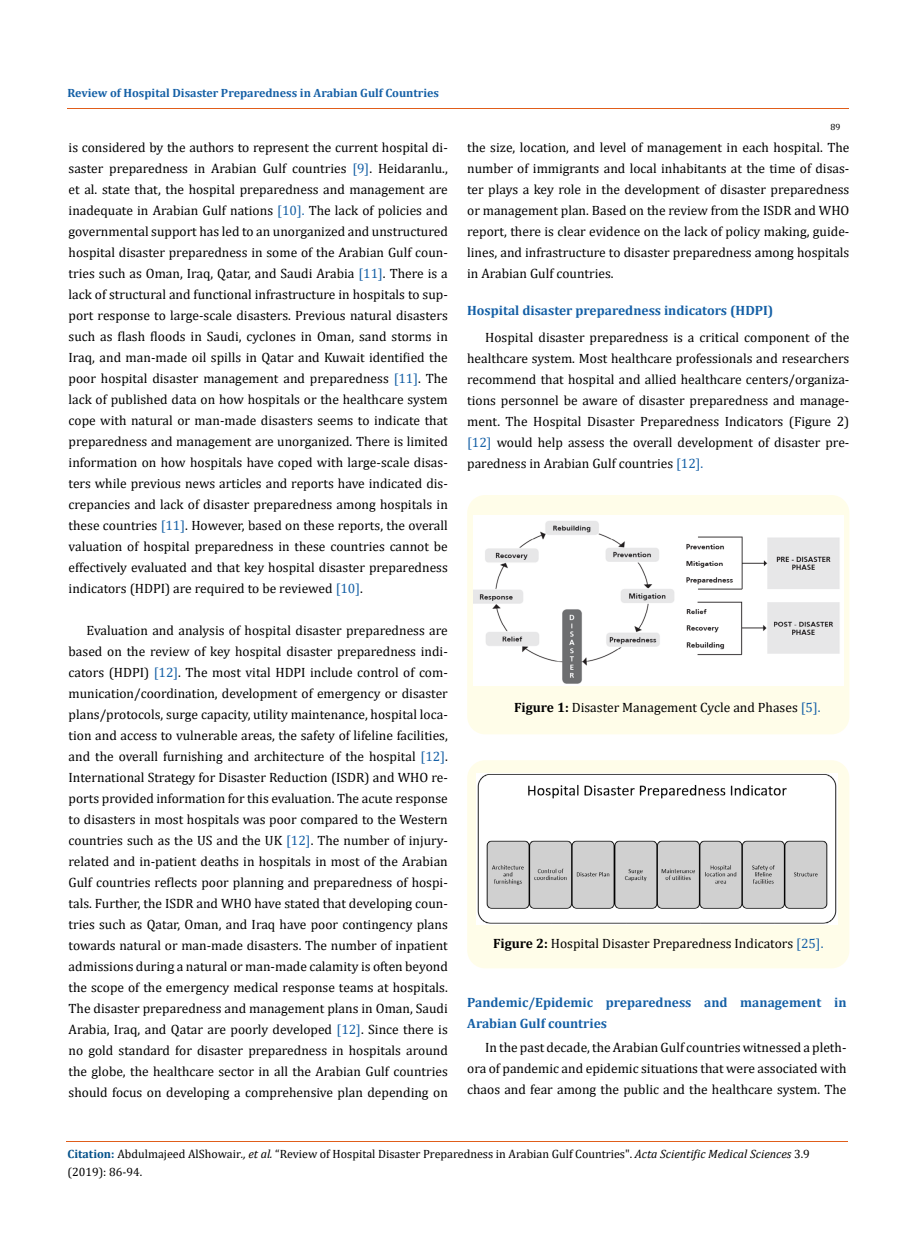
<style>
.page{position:relative;width:917px;height:1242px;background:#fff}
.page>*{position:absolute;margin:0;border:0;box-sizing:border-box;transform-origin:0 0}
.t1{font:13.5px/21px "Cambria";color:#000;text-align:justify}
.t2{font:700 13.5px/21px "Cambria";color:#1560a6}
.t3{font:12px/18px "Cambria";color:#000}
.t4{font:700 12px "Cambria";color:#1560a6}
.t5{font:9px "Cambria";color:#000}
.s1{color:#1560a6}
.s2{font-weight:700}
.s3{font-weight:700;color:#035089}
.s4{font-style:italic}
</style>
<div class="page">
<hr style="left:67px;top:109px;width:782px;height:1px;background:#e05d1a">
<div style="left:467px;top:495px;width:382px;height:239px;background:#fffde9;border-radius:18px"></div>
<img style="left:473px;top:515px;width:370px;height:170px">
<div style="left:467px;top:760px;width:382px;height:208px;background:#fffde9;border-radius:18px"></div>
<img style="left:476px;top:774px;width:361px;height:150px">
<hr style="left:66px;top:1142px;width:782px;height:1px;background:#e05d1a">
<p class="t4" style="left:67px;top:84px;width:373px">Review of Hospital Disaster Preparedness in Arabian Gulf Countries</p>
<p class="t1" style="left:69px;top:137px;width:381px">is considered by the authors to represent the current hospital di&shy;saster preparedness in Arabian Gulf countries <span class="s1">[9]</span>. Heidaranlu., et al. state that, the hospital preparedness and management are inadequate in Arabian Gulf nations <span class="s1">[10].</span> The lack of policies and governmental support has led to an unorganized and unstructured hospital disaster preparedness in some of the Arabian Gulf coun&shy;tries such as Oman, Iraq, Qatar, and Saudi Arabia <span class="s1">[11]</span>. There is a lack of structural and functional infrastructure in hospitals to sup&shy;port response to large-scale disasters. Previous natural disasters such as flash floods in Saudi, cyclones in Oman, sand storms in Iraq, and man-made oil spills in Qatar and Kuwait identified the poor hospital disaster management and preparedness <span class="s1">[11]</span>. The lack of published data on how hospitals or the healthcare system cope with natural or man-made disasters seems to indicate that preparedness and management are unorganized. There is limited information on how hospitals have coped with large-scale disas&shy;ters while previous news articles and reports have indicated dis&shy;crepancies and lack of disaster preparedness among hospitals in these countries <span class="s1">[11]</span>. However, based on these reports, the overall valuation of hospital preparedness in these countries cannot be effectively evaluated and that key hospital disaster preparedness indicators (HDPI) are required to be reviewed <span class="s1">[10]</span>.</p>
<p class="t1" style="left:69px;top:620px;width:381px;text-indent:18px">Evaluation and analysis of hospital disaster preparedness are based on the review of key hospital disaster preparedness indi&shy;cators (HDPI) <span class="s1">[12]</span>. The most vital HDPI include control of com&shy;munication/coordination, development of emergency or disaster plans/protocols, surge capacity, utility maintenance, hospital loca&shy;tion and access to vulnerable areas, the safety of lifeline facilities, and the overall furnishing and architecture of the hospital <span class="s1">[12]</span>.<br>International Strategy for Disaster Reduction (ISDR) and WHO re&shy;ports provided information for this evaluation. The acute response to disasters in most hospitals was poor compared to the Western countries such as the US and the UK <span class="s1">[12]</span>. The number of injury&shy;related and in-patient deaths in hospitals in most of the Arabian Gulf countries reflects poor planning and preparedness of hospi&shy;tals. Further, the ISDR and WHO have stated that developing coun&shy;tries such as Qatar, Oman, and Iraq have poor contingency plans towards natural or man-made disasters. The number of inpatient admissions during a natural or man-made calamity is often beyond the scope of the emergency medical response teams at hospitals.<br>The disaster preparedness and management plans in Oman, Saudi Arabia, Iraq, and Qatar are poorly developed <span class="s1">[12]</span>. Since there is no gold standard for disaster preparedness in hospitals around the globe, the healthcare sector in all the Arabian Gulf countries should focus on developing a comprehensive plan depending on</p>
<p class="t5" style="left:830px;top:122px;width:11px">89</p>
<p class="t1" style="left:467px;top:137px;width:384px">the size, location, and level of management in each hospital. The number of immigrants and local inhabitants at the time of disas&shy;ter plays a key role in the development of disaster preparedness or management plan. Based on the review from the ISDR and WHO report, there is clear evidence on the lack of policy making, guide&shy;lines, and infrastructure to disaster preparedness among hospitals in Arabian Gulf countries.</p>
<p class="t2" style="left:467px;top:299px;width:308px">Hospital disaster preparedness indicators (HDPI)</p>
<p class="t1" style="left:467px;top:327px;width:384px;text-indent:18px">Hospital disaster preparedness is a critical component of the healthcare system. Most healthcare professionals and researchers recommend that hospital and allied healthcare centers/organiza&shy;tions personnel be aware of disaster preparedness and manage&shy;ment. The Hospital Disaster Preparedness Indicators (Figure 2) <span class="s1">[12]</span> would help assess the overall development of disaster pre&shy;paredness in Arabian Gulf countries <span class="s1">[12].</span></p>
<p class="t1" style="left:514px;top:697px;width:308px"><span class="s2">Figure 1:</span> Disaster Management Cycle and Phases <span class="s1">[5].</span></p>
<p class="t1" style="left:493px;top:933px;width:332px"><span class="s2">Figure 2:</span> Hospital Disaster Preparedness Indicators <span class="s1">[25].</span></p>
<p class="t2" style="left:467px;top:992px;width:381px">Pandemic/Epidemic preparedness and management in<br>Arabian Gulf countries</p>
<p class="t1" style="left:467px;top:1037px;width:381px;text-indent:18px">In the past decade, the Arabian Gulf countries witnessed a pleth&shy;ora of pandemic and epidemic situations that were associated with chaos and fear among the public and the healthcare system. The</p>
<p class="t3" style="left:67px;top:1145px;width:743px"><span class="s3">Citation:</span> Abdulmajeed AlShowair<span class="s4">., et al.</span> “Review of Hospital Disaster Preparedness in Arabian Gulf Countries". <span class="s4">Acta Scientific Medical Sciences</span> 3.9 (2019): 86-94.</p>
</div>
